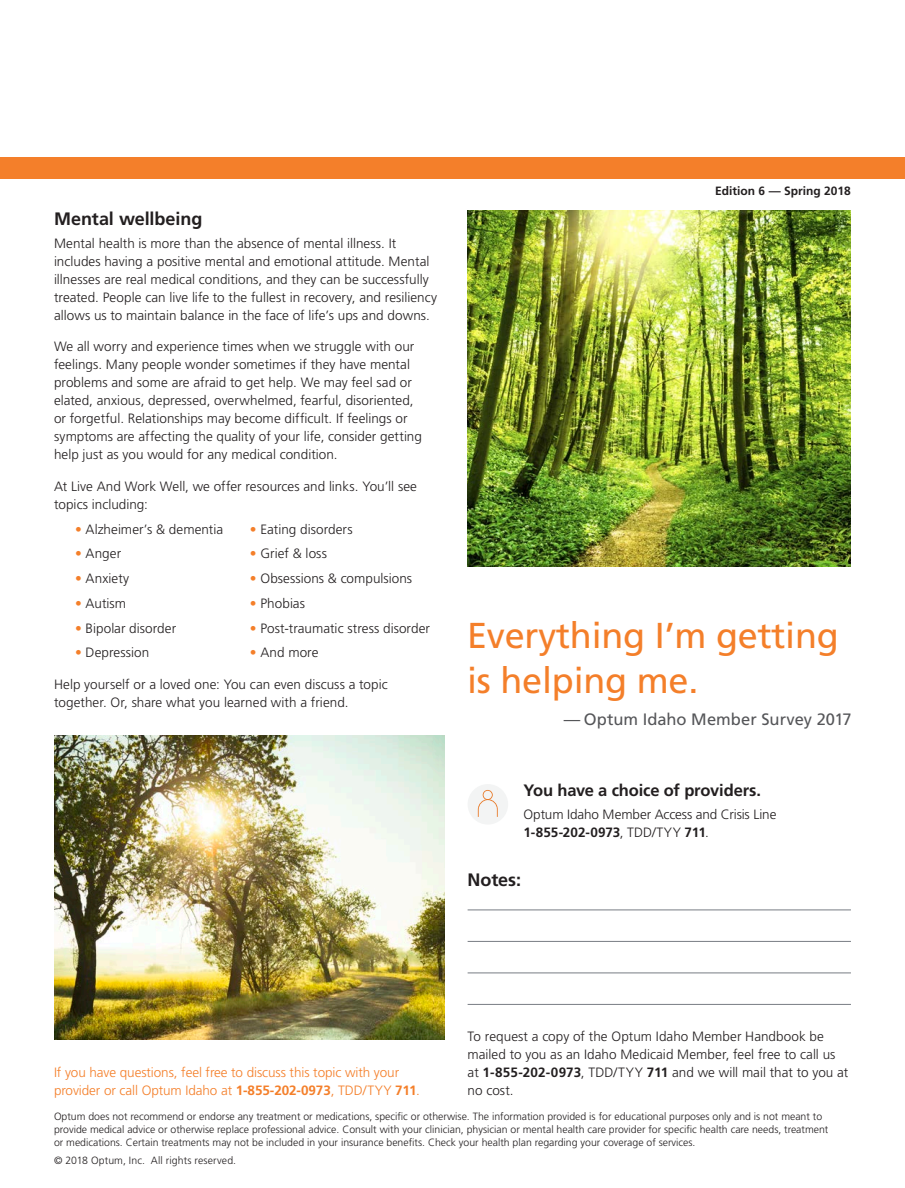
<style>
.page{position:relative;width:905px;height:1188px;background:#fff}
.page>*{position:absolute;margin:0;border:0;box-sizing:border-box;transform-origin:0 0}
.t1{font:36px/45px "Frutiger LT Std";letter-spacing:-.005em;color:#f47f2a}
.t2{font:700 18px "Frutiger LT Std";letter-spacing:-.005em;color:#231f20}
.Body_copy__Roman{font:16.5px "Frutiger LT Std";color:#555659}
.t3{font:700 16.5px "Frutiger LT Std";letter-spacing:-.01em;color:#231f20}
.Body_copy{font:300 13.5px/18px "Frutiger LT Std";letter-spacing:.005em;color:#231f20}
.t4{font:300 13.5px/18px "Frutiger LT Std";letter-spacing:-.005em;color:#f47f2a}
.t5{font:700 12px "Frutiger LT Std";color:#231f20}
.Disclaimer{font:300 10.5px/12.8px "Frutiger LT Std";color:#231f20}
.s1{color:#f47f2a}
.s2{font-weight:700}
</style>
<div class="page">
<img style="left:467px;top:211px;width:383px;height:356px">
<img style="left:54px;top:735px;width:390px;height:305px">
<div style="left:0;top:157px;width:904px;height:22px;background:#f47f2a"></div>
<hr style="left:467px;top:910px;width:383px;height:1px;background:#787d83">
<hr style="left:467px;top:941px;width:383px;height:1px;background:#787d83">
<hr style="left:467px;top:973px;width:383px;height:1px;background:#787d83">
<hr style="left:467px;top:1004px;width:383px;height:1px;background:#787d83">
<div style="left:467px;top:784px;width:41px;height:41px;background:#f3f4f4;border-radius:50%"></div>
<svg style="left:478px;top:790px;width:19px;height:27px"></svg>
<p class="t2" style="left:54px;top:208px;width:150px">Mental wellbeing</p>
<p class="Body_copy" style="left:54px;top:235px;width:385px">Mental health is more than the absence of mental illness. It includes having a positive mental and emotional attitude. Mental illnesses are real medical conditions, and they can be successfully treated. People can live life to the fullest in recovery, and resiliency allows us to maintain balance in the face of life’s ups and downs.</p>
<p class="Body_copy" style="left:54px;top:338px;width:369px">We all worry and experience times when we struggle with our feelings. Many people wonder sometimes if they have mental problems and some are afraid to get help. We may feel sad or elated, anxious, depressed, overwhelmed, fearful, disoriented, or forgetful. Relationships may become difficult. If feelings or symptoms are affecting the quality of your life, consider getting help just as you would for any medical condition.</p>
<p class="Body_copy" style="left:54px;top:478px;width:364px">At Live And Work Well, we offer resources and links. You’ll see topics including:</p>
<p class="Body_copy" style="left:75px;top:520px;width:150px"><span class="s1">•</span> Alzheimer’s &amp; dementia</p>
<p class="Body_copy" style="left:250px;top:520px;width:104px"><span class="s1">•</span> Eating disorders</p>
<p class="Body_copy" style="left:75px;top:545px;width:48px"><span class="s1">•</span> Anger</p>
<p class="Body_copy" style="left:250px;top:545px;width:79px"><span class="s1">•</span> Grief &amp; loss</p>
<p class="Body_copy" style="left:75px;top:570px;width:56px"><span class="s1">•</span> Anxiety</p>
<p class="Body_copy" style="left:250px;top:570px;width:164px"><span class="s1">•</span> Obsessions &amp; compulsions</p>
<p class="Body_copy" style="left:75px;top:595px;width:52px"><span class="s1">•</span> Autism</p>
<p class="Body_copy" style="left:250px;top:595px;width:57px"><span class="s1">•</span> Phobias</p>
<p class="Body_copy" style="left:75px;top:619px;width:103px"><span class="s1">•</span> Bipolar disorder</p>
<p class="Body_copy" style="left:250px;top:619px;width:182px"><span class="s1">•</span> Post-traumatic stress disorder</p>
<p class="Body_copy" style="left:75px;top:644px;width:76px"><span class="s1">•</span> Depression</p>
<p class="Body_copy" style="left:250px;top:644px;width:70px"><span class="s1">•</span> And more</p>
<p class="Body_copy" style="left:54px;top:676px;width:335px">Help yourself or a loved one: You can even discuss a topic together. Or, share what you learned with a friend.</p>
<p class="t5" style="left:715px;top:183px;width:137px">Edition 6 — Spring 2018</p>
<p class="t1" style="left:467px;top:613px;width:373px">Everything I’m getting is helping me.</p>
<p class="Body_copy__Roman" style="left:564px;top:709px;width:289px">— Optum Idaho Member Survey 2017</p>
<p class="t3" style="left:523px;top:781px;width:239px">You have a choice of providers.</p>
<p class="Body_copy" style="left:523px;top:805px;width:254px">Optum Idaho Member Access and Crisis Line<br><span class="s2">1-855-202-0973</span>, TDD/TYY <span class="s2">711</span>.</p>
<p class="t2" style="left:467px;top:869px;width:55px">Notes:</p>
<p class="t4" style="left:54px;top:1063px;width:367px">If you have questions, feel free to discuss this topic with your provider or call Optum Idaho at <span class="s2">1-855-202-0973</span>, TDD/TYY <span class="s2">711</span>.</p>
<p class="Body_copy" style="left:467px;top:1028px;width:382px">To request a copy of the Optum Idaho Member Handbook be mailed to you as an Idaho Medicaid Member, feel free to call us at <span class="s2">1-855-202-0973</span>, TDD/TYY <span class="s2">711</span> and we will mail that to you at no cost.</p>
<p class="Disclaimer" style="left:54px;top:1110px;width:775px">Optum does not recommend or endorse any treatment or medications, specific or otherwise. The information provided is for educational purposes only and is not meant to provide medical advice or otherwise replace professional advice. Consult with your clinician, physician or mental health care provider for specific health care needs, treatment or medications. Certain treatments may not be included in your insurance benefits. Check your health plan regarding your coverage of services.</p>
<p class="Disclaimer" style="left:54px;top:1155px;width:184px">© 2018 Optum, Inc. All rights reserved.</p>
</div>
